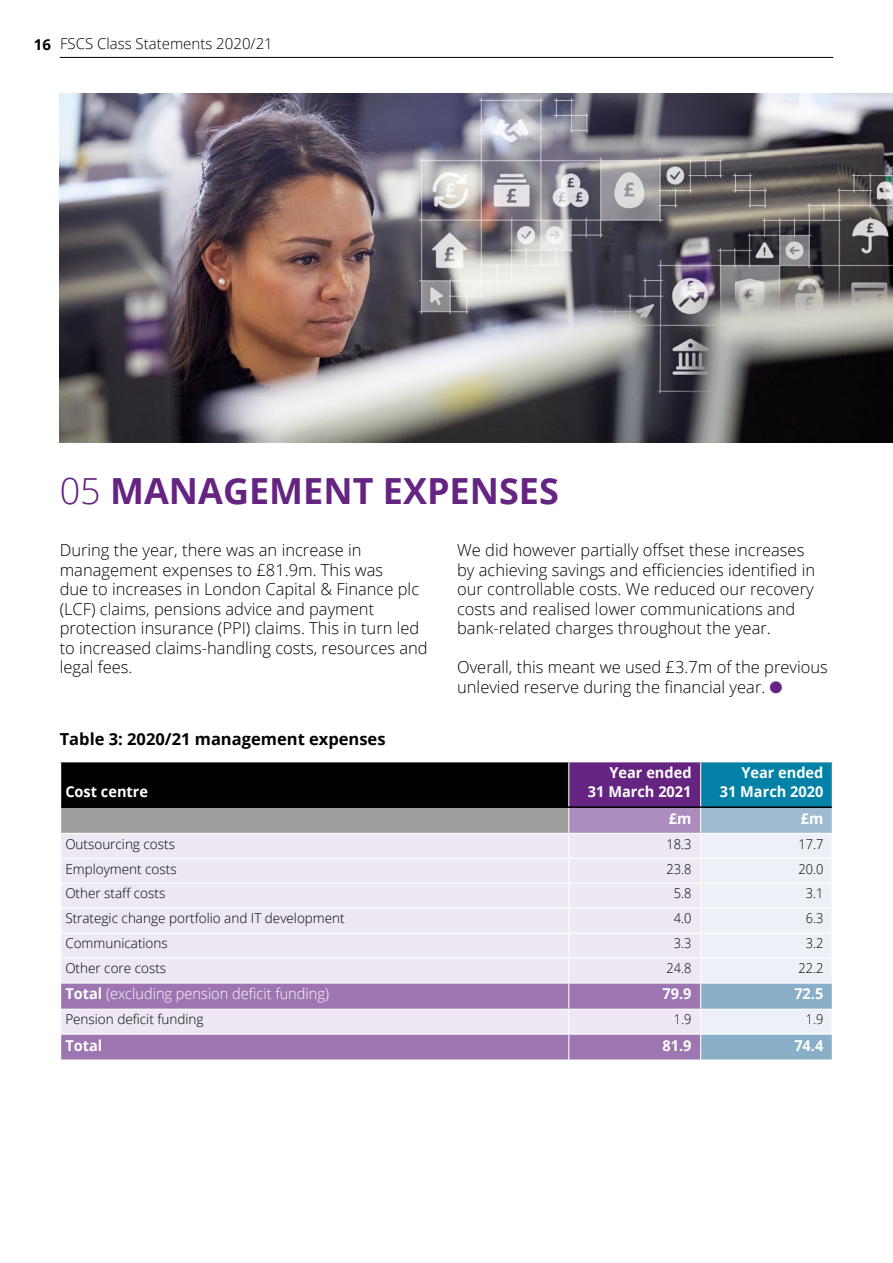
<style>
.page{position:relative;width:893px;height:1263px;background:#fff}
.page>*{position:absolute;margin:0;border:0;box-sizing:border-box;transform-origin:0 0}
.t1{font:700 36px "Open Sans";color:#652481}
.t2{font:300 16.5px/19.5px "Open Sans";color:#000}
.t3{font:700 16.5px "Open Sans";color:#000}
.t4{font:700 15px/19.5px "Open Sans";color:#fff;text-align:right}
.t5{font:300 15px "Open Sans";color:#fff}
.t6{font:300 15px "Open Sans";color:#000}
.t7{font:700 15px "Open Sans";color:#000}
.t8{font:300 13.5px "Open Sans";color:#000}
.t9{font:300 13.5px "Open Sans";color:#000;scale:.95 1}
.s1{font-weight:300}
.s2{color:#652481}
.s3{font-weight:700}
</style>
<div class="page">
<img style="left:60px;top:94px;width:833px;height:348px">
<div style="left:60px;top:762px;width:509px;height:45px;background:#000"></div>
<div style="left:569px;top:762px;width:132px;height:45px;background:#652481"></div>
<div style="left:701px;top:762px;width:131px;height:45px;background:#0381a6"></div>
<div style="left:60px;top:807px;width:509px;height:26px;background:#9d9d9c"></div>
<div style="left:569px;top:807px;width:132px;height:26px;background:#ac8bbe"></div>
<div style="left:61px;top:834px;width:639px;height:148px;background:#ede8f4"></div>
<svg style="left:61px;top:983px;width:639px;height:76px;background:#b79bc6"></svg>
<svg style="left:60px;top:807px;width:1px;height:27px"></svg>
<svg style="left:568px;top:808px;width:1px;height:251px"></svg>
<svg style="left:700px;top:807px;width:133px;height:253px;background:#d1dee9"></svg>
<hr style="left:61px;top:833px;width:508px;height:1px;background:#fff">
<hr style="left:569px;top:833px;width:132px;height:1px;background:#fff">
<hr style="left:701px;top:833px;width:131px;height:1px;background:#fff">
<hr style="left:61px;top:883px;width:508px;height:1px;background:#fff">
<hr style="left:569px;top:883px;width:132px;height:1px;background:#fff">
<hr style="left:701px;top:883px;width:131px;height:1px;background:#fff">
<hr style="left:61px;top:933px;width:508px;height:1px;background:#fff">
<hr style="left:569px;top:933px;width:132px;height:1px;background:#fff">
<hr style="left:701px;top:933px;width:131px;height:1px;background:#fff">
<hr style="left:61px;top:982px;width:508px;height:1px;background:#fff">
<hr style="left:569px;top:982px;width:132px;height:1px;background:#fff">
<hr style="left:701px;top:982px;width:131px;height:1px;background:#fff">
<hr style="left:61px;top:1033px;width:508px;height:2px;background:#fff">
<hr style="left:569px;top:1033px;width:132px;height:2px;background:#fff">
<hr style="left:701px;top:1033px;width:131px;height:2px;background:#fff">
<hr style="left:61px;top:858px;width:508px;height:1px;background:#fff">
<hr style="left:569px;top:858px;width:132px;height:1px;background:#fff">
<hr style="left:701px;top:858px;width:131px;height:1px;background:#fff">
<hr style="left:61px;top:908px;width:508px;height:1px;background:#fff">
<hr style="left:569px;top:908px;width:132px;height:1px;background:#fff">
<hr style="left:701px;top:908px;width:131px;height:1px;background:#fff">
<hr style="left:61px;top:957px;width:508px;height:2px;background:#fff">
<hr style="left:569px;top:957px;width:132px;height:2px;background:#fff">
<hr style="left:701px;top:957px;width:131px;height:2px;background:#fff">
<hr style="left:61px;top:1009px;width:508px;height:1px;background:#fff">
<hr style="left:569px;top:1009px;width:132px;height:1px;background:#fff">
<hr style="left:701px;top:1009px;width:131px;height:1px;background:#fff">
<hr style="left:60px;top:762px;width:1px;height:45px;background:#fff">
<hr style="left:568px;top:762px;width:1px;height:44px;background:#fff">
<hr style="left:700px;top:762px;width:1px;height:44px;background:#fff">
<hr style="left:61px;top:806px;width:508px;height:2px;background:#000">
<hr style="left:569px;top:806px;width:132px;height:2px;background:#000">
<hr style="left:701px;top:806px;width:131px;height:2px;background:#000">
<hr style="left:60px;top:57px;width:773px;height:1px;background:#000">
<p class="t7" style="left:34px;top:34px;width:19px">16</p>
<p class="t6" style="left:60px;top:33px;width:214px">FSCS Class Statements 2020/21</p>
<h1 class="t1" style="left:60px;top:465px;width:501px"><span class="s1">05</span> MANAGEMENT EXPENSES</h1>
<p class="t2" style="left:60px;top:540px;width:370px">During the year, there was an increase in management expenses to £81.9m. This was<br>due to increases in London Capital &amp; Finance plc (LCF) claims, pensions advice and payment protection insurance (PPI) claims. This in turn led to increased claims‑handling costs, resources and legal fees.</p>
<p class="t2" style="left:457px;top:540px;width:359px">We did however partially offset these increases by achieving savings and efficiencies identified in our controllable costs. We reduced our recovery costs and realised lower communications and bank-related charges throughout the year.</p>
<p class="t2" style="left:457px;top:657px;width:372px">Overall, this meant we used £3.7m of the previous unlevied reserve during the financial year. <span class="s2">●</span></p>
<p class="t3" style="left:60px;top:727px;width:327px">Table 3: 2020/21 management expenses</p>
<p class="t4" style="left:65px;top:782px;width:84px">Cost centre</p>
<p class="t4" style="left:588px;top:762px;width:105px">Year ended<br>31 March 2021</p>
<p class="t4" style="left:720px;top:762px;width:105px">Year ended<br>31 March 2020</p>
<p class="t4" style="left:669px;top:808px;width:24px">£m</p>
<p class="t4" style="left:801px;top:808px;width:24px">£m</p>
<p class="t8" style="left:65px;top:834px;width:111px">Outsourcing costs</p>
<p class="t9" style="left:666px;top:834px;width:28px">18.3</p>
<p class="t9" style="left:798px;top:834px;width:28px">17.7</p>
<p class="t8" style="left:65px;top:859px;width:113px">Employment costs</p>
<p class="t9" style="left:666px;top:859px;width:28px">23.8</p>
<p class="t9" style="left:798px;top:859px;width:28px">20.0</p>
<p class="t8" style="left:65px;top:884px;width:101px">Other staff costs</p>
<p class="t9" style="left:674px;top:884px;width:20px">5.8</p>
<p class="t9" style="left:806px;top:884px;width:20px">3.1</p>
<p class="t8" style="left:65px;top:909px;width:281px">Strategic change portfolio and IT development</p>
<p class="t9" style="left:674px;top:909px;width:20px">4.0</p>
<p class="t9" style="left:806px;top:909px;width:20px">6.3</p>
<p class="t8" style="left:65px;top:934px;width:104px">Communications</p>
<p class="t9" style="left:674px;top:934px;width:20px">3.3</p>
<p class="t9" style="left:806px;top:934px;width:20px">3.2</p>
<p class="t8" style="left:65px;top:959px;width:102px">Other core costs</p>
<p class="t9" style="left:666px;top:959px;width:28px">24.8</p>
<p class="t9" style="left:798px;top:959px;width:28px">22.2</p>
<p class="t5" style="left:65px;top:984px;width:265px"><span class="s3">Total</span> (excluding pension deficit funding)</p>
<p class="t4" style="left:662px;top:984px;width:31px">79.9</p>
<p class="t4" style="left:794px;top:984px;width:31px">72.5</p>
<p class="t8" style="left:65px;top:1010px;width:140px">Pension deficit funding</p>
<p class="t9" style="left:674px;top:1010px;width:20px">1.9</p>
<p class="t9" style="left:806px;top:1010px;width:20px">1.9</p>
<p class="t4" style="left:65px;top:1035px;width:38px">Total</p>
<p class="t4" style="left:662px;top:1035px;width:31px">81.9</p>
<p class="t4" style="left:794px;top:1035px;width:31px">74.4</p>
</div>
